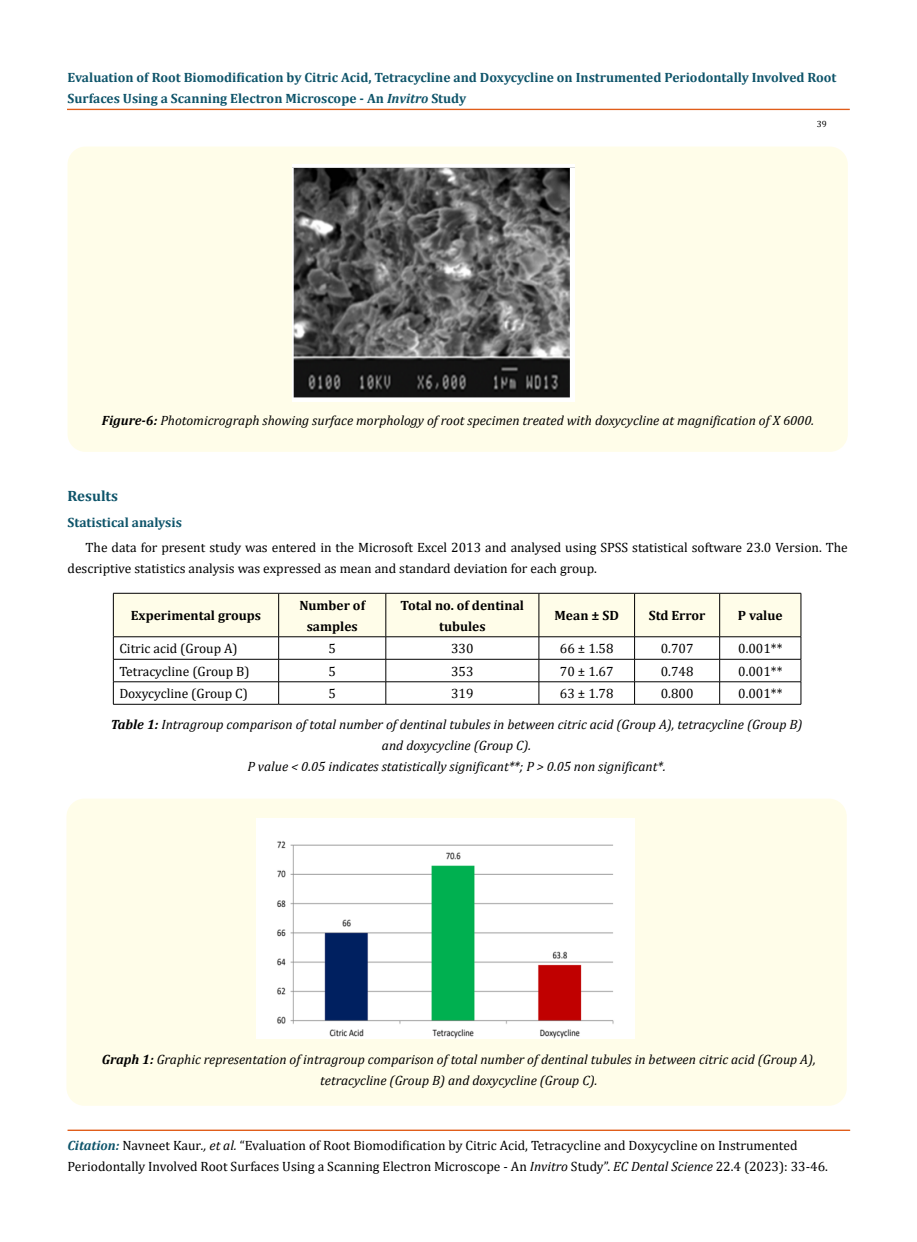
<style>
.page{position:relative;width:917px;height:1242px;background:#fff}
.page>*{position:absolute;margin:0;border:0;box-sizing:border-box;transform-origin:0 0}
.t1{font:700 15px "Cambria";color:#0e546a}
.t2{font:13.5px/21px "Cambria";color:#000}
.t3{font:italic 13.5px/21px "Cambria";color:#000;text-align:center}
.t4{font:700 13.5px/21px "Cambria";color:#0e546a}
.t5{font:700 13.5px/21px "Cambria";color:#000;text-align:center}
.t6{font:9px "Cambria";color:#000}
.s1{font-style:italic}
.s2{font-weight:700}
.s3{font-weight:700;font-style:italic;color:#0e546a}
</style>
<div class="page">
<div style="left:67px;top:109px;width:782px;height:1px;border:1px solid #e05d1a"></div>
<div style="left:68px;top:1130px;width:781px;height:1px;border:1px solid #e05d1a"></div>
<div style="left:68px;top:147px;width:779px;height:305px;background:#fffde9;border-radius:18px"></div>
<img style="left:292px;top:165px;width:282px;height:236px">
<svg style="left:113px;top:593px;width:688px;height:111px"></svg>
<hr style="left:113px;top:704px;width:166px;height:1px;background:#000">
<hr style="left:279px;top:704px;width:107px;height:1px;background:#000">
<hr style="left:386px;top:704px;width:153px;height:1px;background:#000">
<hr style="left:539px;top:704px;width:95px;height:1px;background:#000">
<hr style="left:634px;top:704px;width:85px;height:1px;background:#000">
<hr style="left:719px;top:704px;width:82px;height:1px;background:#000">
<div style="left:66px;top:799px;width:780px;height:307px;background:#fffde9;border-radius:18px"></div>
<img style="left:257px;top:818px;width:377px;height:220px">
<p class="t4" style="left:68px;top:67px;width:770px">Evaluation of Root Biomodification by Citric Acid, Tetracycline and Doxycycline on Instrumented Periodontally Involved Root<br>Surfaces Using a Scanning Electron Microscope - An <span class="s1">Invitro</span> Study</p>
<p class="t6" style="left:816px;top:118px;width:11px">39</p>
<p class="t3" style="left:102px;top:410px;width:713px"><span class="s2">Figure-6:</span> Photomicrograph showing surface morphology of root specimen treated with doxycycline at magnification of X 6000.</p>
<p class="t1" style="left:68px;top:486px;width:52px">Results</p>
<p class="t4" style="left:68px;top:511px;width:116px">Statistical analysis</p>
<p class="t2" style="left:68px;top:537px;width:781px;text-indent:18px">The data for present study was entered in the Microsoft Excel 2013 and analysed using SPSS statistical software 23.0 Version. The descriptive statistics analysis was expressed as mean and standard deviation for each group.</p>
<p class="t5" style="left:131px;top:605px;width:132px">Experimental groups</p>
<p class="t5" style="left:299px;top:594px;width:67px">Number of samples</p>
<p class="t5" style="left:400px;top:594px;width:125px">Total no. of dentinal tubules</p>
<p class="t5" style="left:554px;top:605px;width:66px">Mean ± SD</p>
<p class="t5" style="left:648px;top:605px;width:58px">Std Error</p>
<p class="t5" style="left:738px;top:605px;width:46px">P value</p>
<p class="t2" style="left:119px;top:638px;width:120px">Citric acid (Group A)</p>
<p class="t2" style="left:328px;top:638px;width:9px">5</p>
<p class="t2" style="left:451px;top:638px;width:24px">330</p>
<p class="t2" style="left:560px;top:638px;width:55px">66 ± 1.58</p>
<p class="t2" style="left:660px;top:638px;width:34px">0.707</p>
<p class="t2" style="left:738px;top:638px;width:46px">0.001**</p>
<p class="t2" style="left:119px;top:661px;width:132px">Tetracycline (Group B)</p>
<p class="t2" style="left:328px;top:661px;width:9px">5</p>
<p class="t2" style="left:451px;top:661px;width:24px">353</p>
<p class="t2" style="left:560px;top:661px;width:55px">70 ± 1.67</p>
<p class="t2" style="left:660px;top:661px;width:34px">0.748</p>
<p class="t2" style="left:738px;top:661px;width:46px">0.001**</p>
<p class="t2" style="left:119px;top:683px;width:130px">Doxycycline (Group C)</p>
<p class="t2" style="left:328px;top:683px;width:9px">5</p>
<p class="t2" style="left:451px;top:683px;width:24px">319</p>
<p class="t2" style="left:560px;top:683px;width:55px">63 ± 1.78</p>
<p class="t2" style="left:660px;top:683px;width:34px">0.800</p>
<p class="t2" style="left:738px;top:683px;width:46px">0.001**</p>
<p class="t3" style="left:111px;top:713px;width:693px"><span class="s2">Table 1:</span> Intragroup comparison of total number of dentinal tubules in between citric acid (Group A), tetracycline (Group B) and doxycycline (Group C).<br>P value &lt; 0.05 indicates statistically significant**; P &gt; 0.05 non significant*.</p>
<p class="t3" style="left:102px;top:1048px;width:715px"><span class="s2">Graph 1:</span> Graphic representation of intragroup comparison of total number of dentinal tubules in between citric acid (Group A), tetracycline (Group B) and doxycycline (Group C).</p>
<p class="t2" style="left:68px;top:1135px;width:762px"><span class="s3">Citation:</span> Navneet Kaur<span class="s1">., et al.</span> “Evaluation of Root Biomodification by Citric Acid, Tetracycline and Doxycycline on Instrumented<br>Periodontally Involved Root Surfaces Using a Scanning Electron Microscope - An <span class="s1">Invitro</span> Study”. <span class="s1">EC Dental Science</span> 22.4 (2023): 33-46.</p>
</div>
